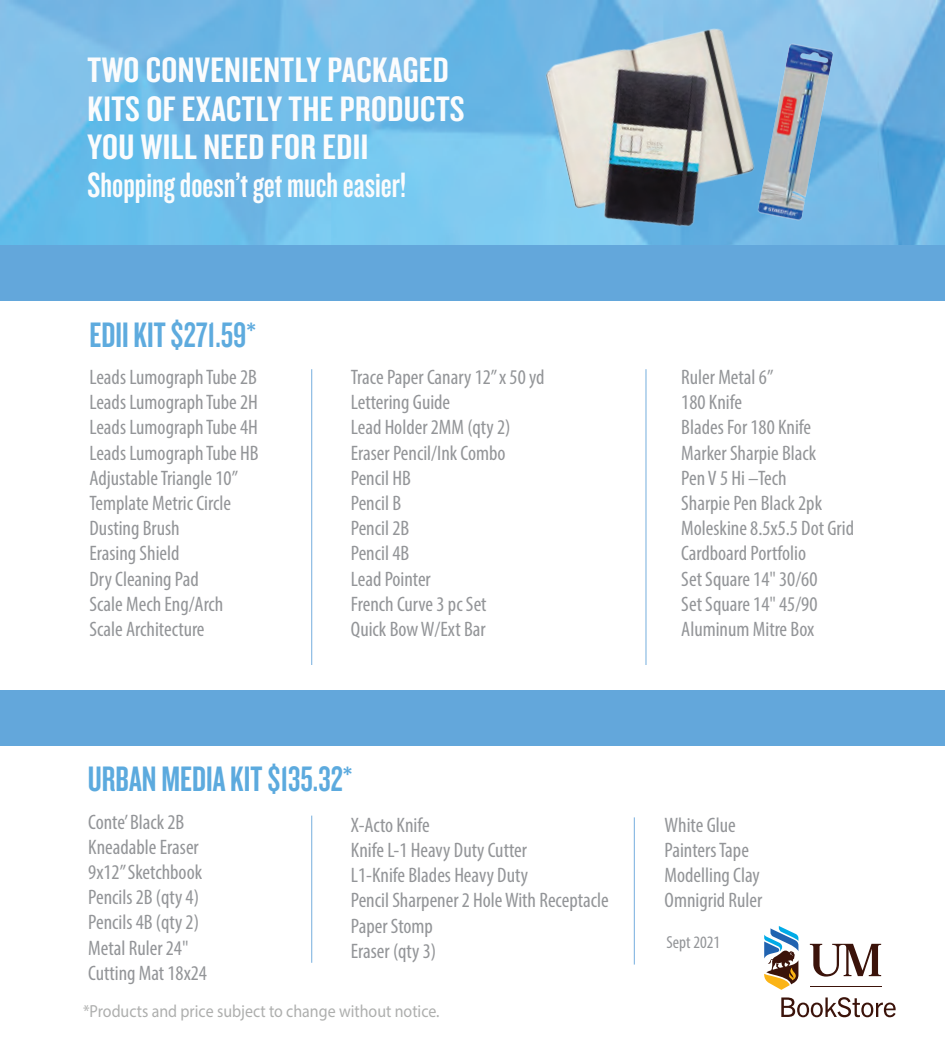
<style>
.page{position:relative;width:945px;height:1050px;background:#fff}
.page>*{position:absolute;margin:0;border:0;box-sizing:border-box;transform-origin:0 0}
.t1{font:36.75px/38.1px "Knockout HTF48 Featherweight";letter-spacing:.01em;color:#fbfcfd;scale:1.14 1}
.t2{font:36.75px "Knockout HTF48 Featherweight";color:#5caade}
.t3{font:36.75px "Knockout HTF48 Featherweight";color:#5eabde}
.t4{font:36.57px "Knockout HTF48 Featherweight";color:#fbfcfd}
.t5{font:condensed 21px/25.2px "Myriad Pro";color:#939598}
.t6{font:17.5px "Myriad Pro";color:#aeafae;scale:.91 1}
.t7{font:condensed 17.5px "Myriad Pro";color:#939598}
</style>
<div class="page">
<img style="left:0;top:0;width:945px;height:245px">
<hr style="left:311px;top:369px;width:1px;height:296px;background:#75aede">
<hr style="left:311px;top:816px;width:1px;height:147px;background:#75aede">
<div style="left:0;top:690px;width:945px;height:56px;background:#63a7db"></div>
<hr style="left:646px;top:369px;width:1px;height:296px;background:#75aede">
<div style="left:0;top:245px;width:945px;height:56px;background:#63a7db"></div>
<img style="left:536px;top:19px;width:237px;height:226px">
<img style="left:754px;top:41px;width:83px;height:183px">
<svg style="left:764px;top:926px;width:132px;height:91px"></svg>
<hr style="left:634px;top:817px;width:1px;height:148px;background:#75aede">
<h1 class="t1" style="left:88px;top:52px;width:332px">TWO CONVENIENTLY PACKAGED<br>KITS OF EXACTLY THE PRODUCTS<br>YOU WILL NEED FOR EDII</h1>
<h2 class="t4" style="left:88px;top:164px;width:320px">Shopping doesn’t get much easier!</h2>
<h1 class="t3" style="left:89px;top:314px;width:168px">EDII KIT $271.59*</h1>
<p class="t5" style="left:89px;top:364px;width:171px">Leads Lumograph Tube 2B<br>Leads Lumograph Tube 2H<br>Leads Lumograph Tube 4H<br>Leads Lumograph Tube HB<br>Adjustable Triangle 10”<br>Template Metric Circle<br>Dusting Brush<br>Erasing Shield<br>Dry Cleaning Pad<br>Scale Mech Eng/Arch<br>Scale Architecture</p>
<p class="t5" style="left:351px;top:364px;width:195px">Trace Paper Canary 12” x 50 yd<br>Lettering Guide<br>Lead Holder 2MM (qty 2)<br>Eraser Pencil/Ink Combo<br>Pencil HB<br>Pencil B<br>Pencil 2B<br>Pencil 4B<br>Lead Pointer<br>French Curve 3 pc Set<br>Quick Bow W/Ext Bar</p>
<h1 class="t2" style="left:88px;top:758px;width:266px">URBAN MEDIA KIT $135.32*</h1>
<p class="t5" style="left:88px;top:809px;width:120px">Conte’ Black 2B<br>Kneadable Eraser<br>9x12” Sketchbook<br>Pencils 2B (qty 4)<br>Pencils 4B (qty 2)<br>Metal Ruler 24"<br>Cutting Mat 18x24</p>
<p class="t5" style="left:351px;top:812px;width:259px">X-Acto Knife<br>Knife L-1 Heavy Duty Cutter<br>L1-Knife Blades Heavy Duty<br>Pencil Sharpener 2 Hole With Receptacle<br>Paper Stomp<br>Eraser (qty 3)</p>
<p class="t6" style="left:83px;top:1001px;width:393px">*Products and price subject to change without notice.</p>
<p class="t5" style="left:681px;top:364px;width:174px">Ruler Metal 6”<br>180 Knife<br>Blades For 180 Knife<br>Marker Sharpie Black<br>Pen V 5 Hi –Tech<br>Sharpie Pen Black 2pk<br>Moleskine 8.5x5.5 Dot Grid<br>Cardboard Portfolio<br>Set Square 14" 30/60<br>Set Square 14" 45/90<br>Aluminum Mitre Box</p>
<p class="t5" style="left:665px;top:812px;width:99px">White Glue<br>Painters Tape<br>Modelling Clay<br>Omnigrid Ruler</p>
<p class="t7" style="left:666px;top:932px;width:55px">Sept 2021</p>
</div>
